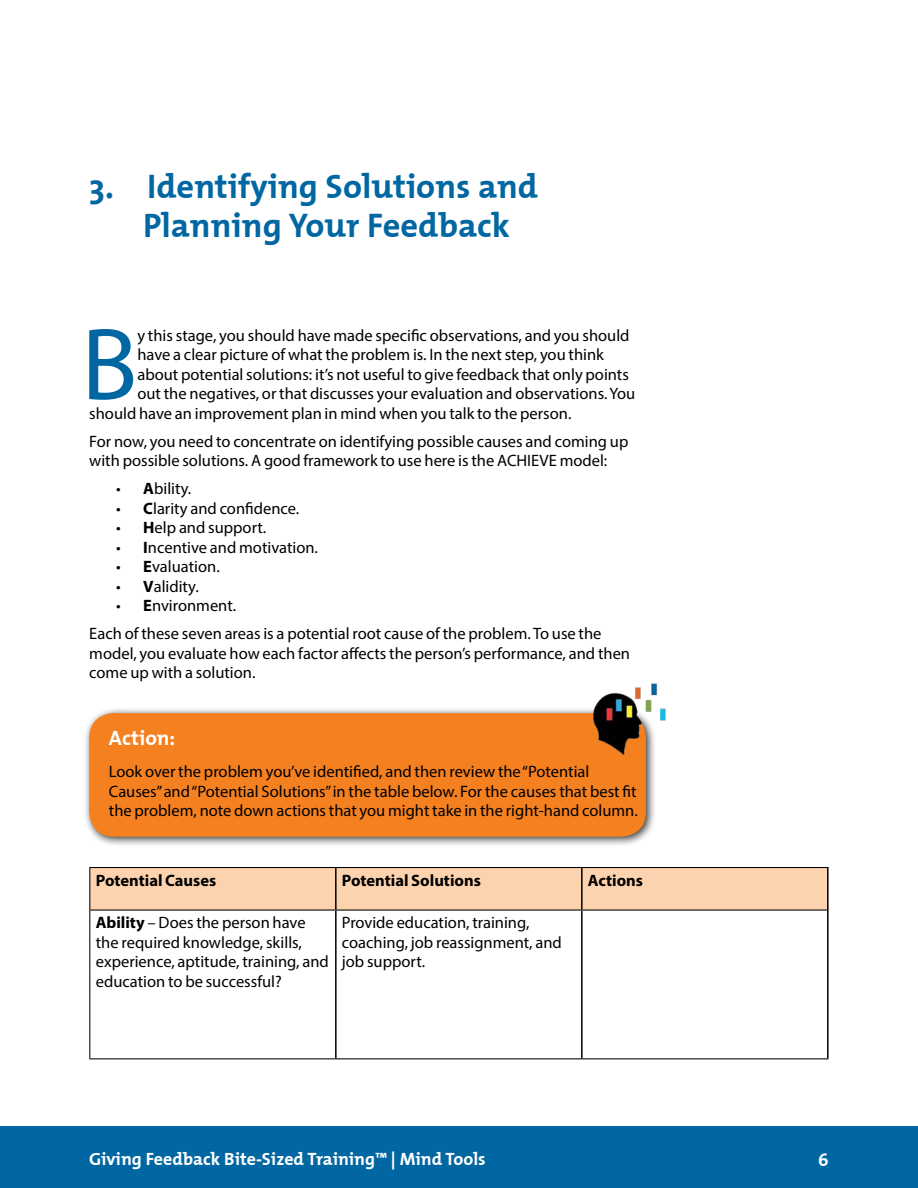
<style>
.page{position:relative;width:918px;height:1188px;background:#fff}
.page>*{position:absolute;margin:0;border:0;box-sizing:border-box;transform-origin:0 0}
.t1{font:103.35px "Myriad Pro";color:#0067a2}
.t2{font:700 34.5px/39px "The Mix Plain";color:#0067a2}
.t3{font:700 21px "The Mix Plain";color:#fff}
.t4{font:700 18px "The Mix Plain";color:#fff}
.t5{font:16.5px/19.5px "Myriad Pro";color:#000}
.t6{font:700 16.5px "Myriad Pro";color:#000}
.s1{font-weight:700}
.s2{font-family:"Myriad Pro"}
</style>
<div class="page">
<div style="left:90px;top:868px;width:737px;height:42px;background:#fdd3af"></div>
<hr style="left:335px;top:868px;width:2px;height:42px;background:#000">
<hr style="left:581px;top:868px;width:2px;height:42px;background:#000">
<hr style="left:827px;top:868px;width:2px;height:42px;background:#000">
<hr style="left:335px;top:911px;width:2px;height:147px;background:#000">
<hr style="left:581px;top:911px;width:2px;height:147px;background:#000">
<hr style="left:827px;top:910px;width:2px;height:148px;background:#000">
<hr style="left:89px;top:867px;width:247px;height:1px;background:#000">
<hr style="left:89px;top:868px;width:1px;height:42px;background:#000">
<hr style="left:336px;top:867px;width:246px;height:1px;background:#000">
<hr style="left:582px;top:867px;width:247px;height:1px;background:#000">
<hr style="left:89px;top:910px;width:247px;height:1px;background:#000">
<hr style="left:89px;top:911px;width:1px;height:147px;background:#000">
<hr style="left:336px;top:910px;width:246px;height:1px;background:#000">
<hr style="left:582px;top:910px;width:245px;height:1px;background:#000">
<hr style="left:89px;top:1058px;width:247px;height:1px;background:#000">
<hr style="left:336px;top:1058px;width:246px;height:1px;background:#000">
<hr style="left:582px;top:1058px;width:247px;height:1px;background:#000">
<div style="left:0;top:1127px;width:918px;height:61px;background:#0067a2"></div>
<div style="left:83px;top:707px;width:573px;height:140px;background:#000;opacity:.75"></div>
<div style="left:89px;top:713px;width:557px;height:124px;background:#f58020;border-radius:24px"></div>
<img style="left:590px;top:683px;width:76px;height:76px">
<h2 class="t2" style="left:143px;top:166px;width:396px;text-indent:-54px">3. Identifying Solutions and<br>Planning Your Feedback</h2>
<h1 class="t1" style="left:81px;top:301px;width:57px">B</h1>
<p class="t5" style="left:137px;top:325px;width:494px">y this stage, you should have made specific observations, and you should</p>
<p class="t5" style="left:137px;top:345px;width:468px">have a clear picture of what the problem is. In the next step, you think</p>
<p class="t5" style="left:137px;top:364px;width:493px">about potential solutions: it’s not useful to give feedback that only points</p>
<p class="t5" style="left:137px;top:384px;width:499px">out the negatives, or that discusses your evaluation and observations. You</p>
<p class="t5" style="left:89px;top:403px;width:484px">should have an improvement plan in mind when you talk to the person.</p>
<p class="t5" style="left:89px;top:431px;width:541px">For now, you need to concentrate on identifying possible causes and coming up with possible solutions. A good framework to use here is the ACHIEVE model:</p>
<p class="t5" style="left:116px;top:479px;width:77px">• <span class="s1">A</span>bility.</p>
<p class="t5" style="left:116px;top:498px;width:185px">• <span class="s1">C</span>larity and confidence.</p>
<p class="t5" style="left:116px;top:518px;width:152px">• <span class="s1">H</span>elp and support.</p>
<p class="t5" style="left:116px;top:537px;width:203px">• <span class="s1">I</span>ncentive and motivation.</p>
<p class="t5" style="left:116px;top:557px;width:105px">• <span class="s1">E</span>valuation.</p>
<p class="t5" style="left:116px;top:576px;width:84px">• <span class="s1">V</span>alidity.</p>
<p class="t5" style="left:89px;top:591px;width:514px;line-height:28px;text-indent:27px">• <span class="s1">E</span>nvironment.<br>Each of these seven areas is a potential root cause of the problem. To use the</p>
<p class="t5" style="left:89px;top:643px;width:542px">model, you evaluate how each factor affects the person’s performance, and then come up with a solution.</p>
<p class="t3" style="left:109px;top:721px;width:68px">Action:</p>
<p class="t5" style="left:109px;top:762px;width:530px">Look over the problem you’ve identified, and then review the “Potential<br>Causes” and “Potential Solutions” in the table below. For the causes that best fit the problem, note down actions that you might take in the right-hand column.</p>
<p class="t6" style="left:96px;top:870px;width:122px">Potential Causes</p>
<p class="t6" style="left:342px;top:870px;width:141px">Potential Solutions</p>
<p class="t6" style="left:588px;top:870px;width:57px">Actions</p>
<p class="t5" style="left:96px;top:913px;width:235px"><span class="s1">Ability</span> – Does the person have the required knowledge, skills, experience, aptitude, training, and education to be successful?</p>
<p class="t5" style="left:342px;top:913px;width:222px">Provide education, training, coaching, job reassignment, and job support.</p>
<p class="t4" style="left:89px;top:1144px;width:398px">Giving Feedback Bite-Sized Training<span class="s2">™</span> | Mind Tools</p>
<p class="t4" style="left:818px;top:1145px;width:12px">6</p>
</div>
